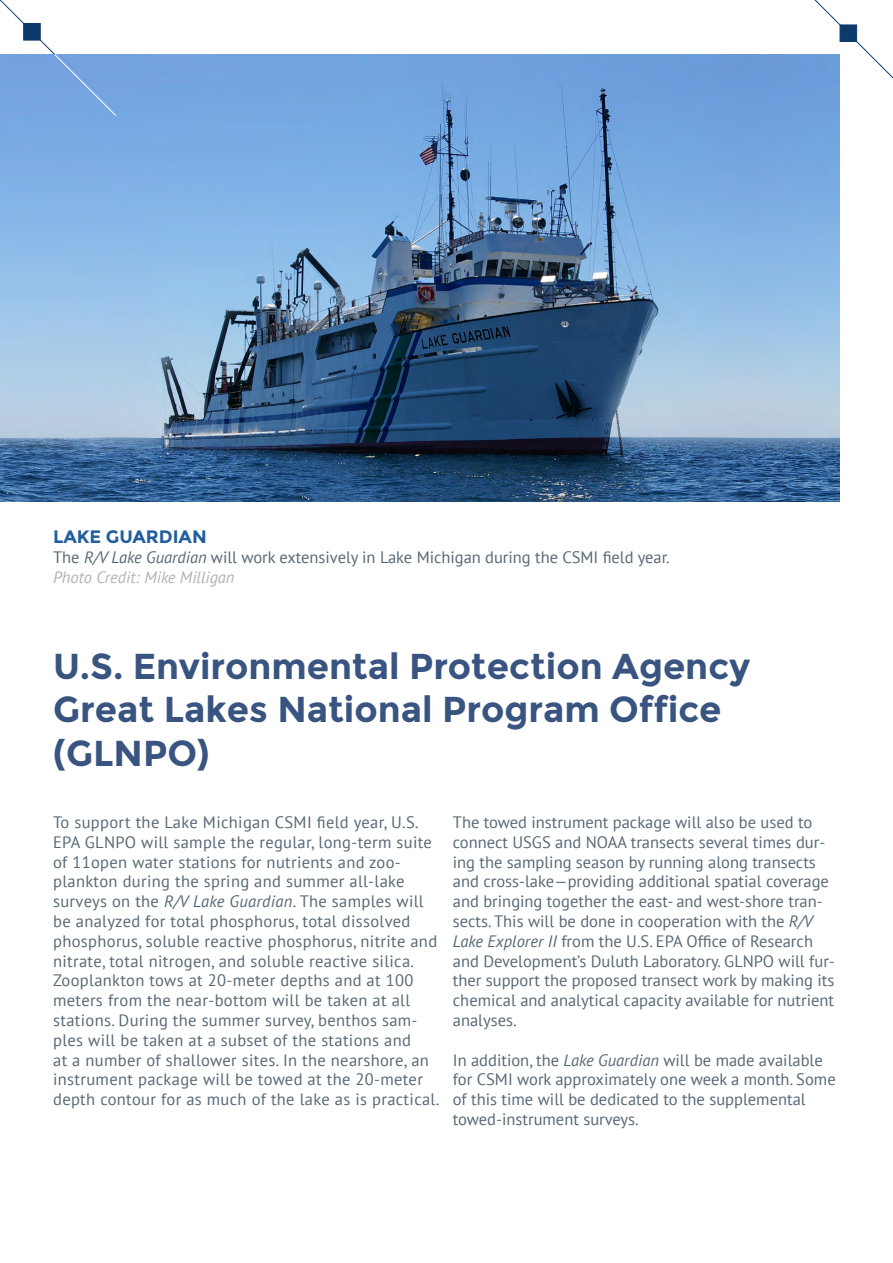
<style>
.page{position:relative;width:893px;height:1263px;background:#fff}
.page>*{position:absolute;margin:0;border:0;box-sizing:border-box;transform-origin:0 0}
.t1{font:700 36px/43.2px "Montserrat";color:#395481}
.t2{font:700 18px "Montserrat";color:#215e9e}
.t3{font:16.5px/19.8px "PT Sans";color:#576876}
.t4{font:16.5px/19.8px "PT Sans";letter-spacing:.02em;color:#576876}
.s1{font-style:italic}
.s2{font-style:italic;color:#b2b4b4}
</style>
<div class="page">
<img style="left:0;top:54px;width:839px;height:448px">
<svg style="left:770px;top:0;width:123px;height:129px"></svg>
<svg style="left:0;top:0;width:117px;height:117px"></svg>
<p class="t2" style="left:53px;top:526px;width:155px">LAKE GUARDIAN</p>
<p class="t3" style="left:53px;top:547px;width:618px">The <span class="s1">R/V Lake Guardian</span> will work extensively in Lake Michigan during the CSMI field year.<br><span class="s2">Photo Credit: Mike Milligan</span></p>
<h1 class="t1" style="left:53px;top:645px;width:699px">U.S. Environmental Protection Agency<br>Great Lakes National Program Office (GLNPO)</h1>
<p class="t4" style="left:53px;top:812px;width:388px">To support the Lake Michigan CSMI field year, U.S.<br>EPA GLNPO will sample the regular, long-term suite of 11open water stations for nutrients and zoo&shy;plankton during the spring and summer all-lake surveys on the <span class="s1">R/V Lake Guardian</span>. The samples will be analyzed for total phosphorus, total dissolved phosphorus, soluble reactive phosphorus, nitrite and nitrate, total nitrogen, and soluble reactive silica.<br>Zooplankton tows at 20-meter depths and at 100 meters from the near-bottom will be taken at all stations. During the summer survey, benthos sam&shy;ples will be taken at a subset of the stations and<br>at a number of shallower sites. In the nearshore, an instrument package will be towed at the 20-meter depth contour for as much of the lake as is practical.</p>
<p class="t3" style="left:453px;top:812px;width:384px">The towed instrument package will also be used to connect USGS and NOAA transects several times dur&shy;ing the sampling season by running along transects and cross-lake—providing additional spatial coverage and bringing together the east- and west-shore tran&shy;sects. This will be done in cooperation with the <span class="s1">R/V Lake Explorer II</span> from the U.S. EPA Office of Research and Development’s Duluth Laboratory. GLNPO will fur&shy;ther support the proposed transect work by making its chemical and analytical capacity available for nutrient analyses.</p>
<p class="t3" style="left:453px;top:1049px;width:384px">In addition, the <span class="s1">Lake Guardian</span> will be made available for CSMI work approximately one week a month. Some of this time will be dedicated to the supplemental towed-instrument surveys.</p>
</div>
